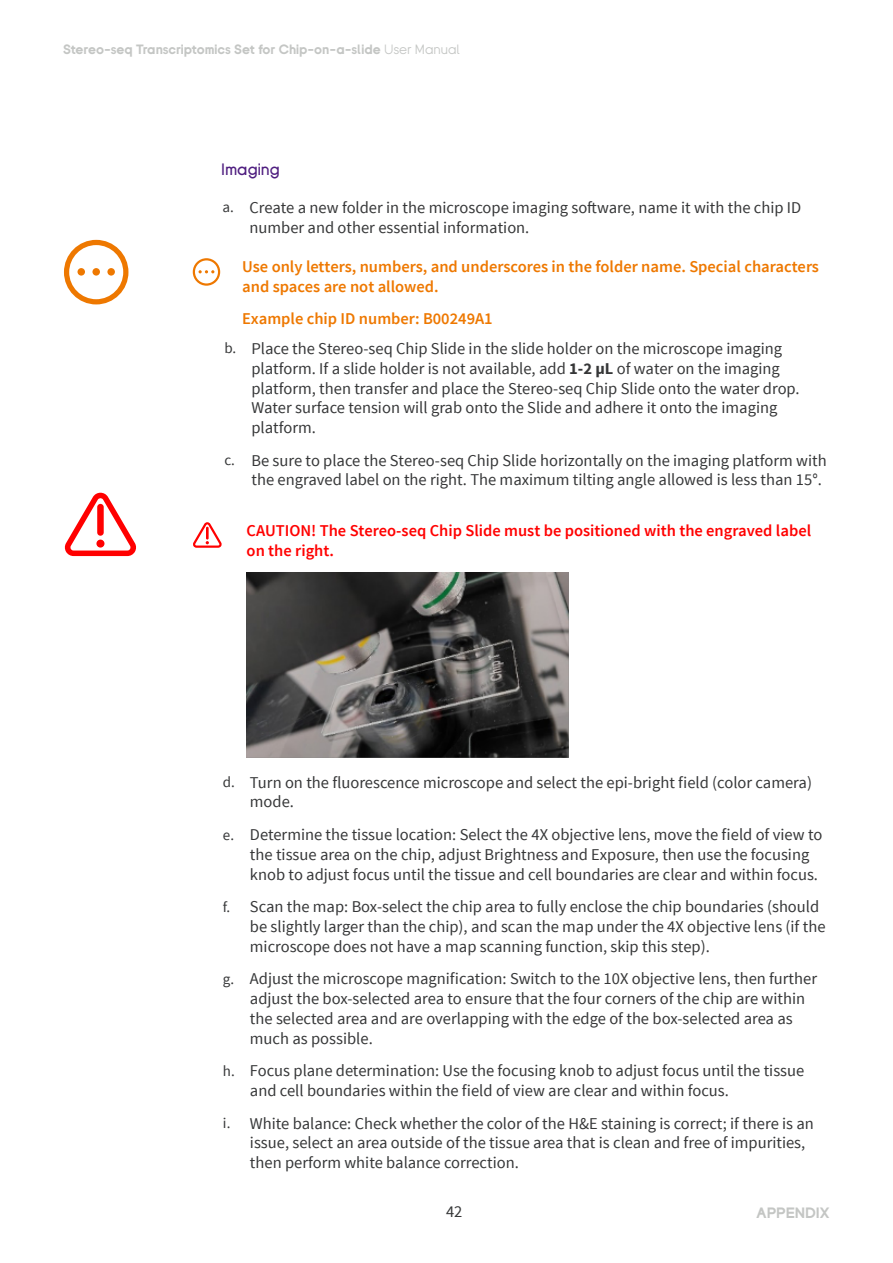
<style>
.page{position:relative;width:893px;height:1263px;background:#fff}
.page>*{position:absolute;margin:0;border:0;box-sizing:border-box;transform-origin:0 0}
.t1{font:16.5px/19.8px "Source Sans Pro";color:#363738}
.t2{font:600 16.5px/19.8px "Source Sans Pro";color:#ee7800}
.t3{font:600 16.5px/19.8px "Source Sans Pro";color:#f00}
.t4{font:500 16.5px "BGI";color:#4f1e80}
.t5{font:700 15px "BGI";color:#c4c6c4}
.t6{font:700 13.5px "BGI";color:#c4c6c4}
.s1{font-weight:400}
.s2{font-size:15px}
.s3{font-weight:600;color:#ee7800}
.s4{font-weight:700}
</style>
<div class="page">
<svg style="left:193px;top:258px;width:27px;height:28px"></svg>
<svg style="left:64px;top:240px;width:64px;height:64px"></svg>
<div style="left:78px;top:268px;width:7px;height:8px;background:#ee7800;border-radius:50%"></div>
<div style="left:92px;top:268px;width:8px;height:8px;background:#ee7800;border-radius:50%"></div>
<div style="left:107px;top:268px;width:8px;height:8px;background:#ee7800;border-radius:50%"></div>
<svg style="left:193px;top:522px;width:29px;height:26px"></svg>
<svg style="left:64px;top:493px;width:72px;height:63px"></svg>
<div style="left:97px;top:504px;width:7px;height:32px;background:#f00;border-radius:3px"></div>
<div style="left:96px;top:540px;width:8px;height:7px;background:#f00;border-radius:50%"></div>
<img style="left:247px;top:572px;width:322px;height:186px">
<p class="t6" style="left:63px;top:43px;width:398px">Stereo-seq Transcriptomics Set for Chip-on-a-slide <span class="s1">User Manual</span></p>
<p class="t4" style="left:221px;top:162px;width:60px">Imaging</p>
<p class="t1" style="left:250px;top:198px;width:553px;text-indent:-27px"><span class="s2">a.</span> Create a new folder in the microscope imaging software, name it with the chip ID number and other essential information.</p>
<p class="t2" style="left:242px;top:257px;width:578px">Use only letters, numbers, and underscores in the folder name. Special characters and spaces are not allowed.</p>
<p class="t1" style="left:224px;top:304px;width:559px;line-height:29.5px;text-indent:18px"><span class="s3">Example chip ID number: B00249A1<br></span><span class="s2">b.</span> Place the Stereo-seq Chip Slide in the slide holder on the microscope imaging</p>
<p class="t1" style="left:251px;top:359px;width:550px">platform. If a slide holder is not available, add <span class="s4">1-2 μL</span> of water on the imaging platform, then transfer and place the Stereo-seq Chip Slide onto the water drop.<br>Water surface tension will grab onto the Slide and adhere it onto the imaging platform.</p>
<p class="t1" style="left:224px;top:451px;width:604px;text-align:right"><span class="s2">c.</span> Be sure to place the Stereo-seq Chip Slide horizontally on the imaging platform with the engraved label on the right. The maximum tilting angle allowed is less than 15°.</p>
<p class="t3" style="left:247px;top:521px;width:566px">CAUTION! The Stereo-seq Chip Slide must be positioned with the engraved label on the right.</p>
<p class="t1" style="left:250px;top:772px;width:564px;text-indent:-27px"><span class="s2">d.</span> Turn on the fluorescence microscope and select the epi-bright field (color camera) mode.</p>
<p class="t1" style="left:250px;top:825px;width:574px;text-indent:-27px"><span class="s2">e.</span> Determine the tissue location: Select the 4X objective lens, move the field of view to the tissue area on the chip, adjust Brightness and Exposure, then use the focusing knob to adjust focus until the tissue and cell boundaries are clear and within focus.</p>
<p class="t1" style="left:250px;top:897px;width:577px;text-indent:-27px"><span class="s2">f.</span> Scan the map: Box-select the chip area to fully enclose the chip boundaries (should be slightly larger than the chip), and scan the map under the 4X objective lens (if the microscope does not have a map scanning function, skip this step).</p>
<p class="t1" style="left:250px;top:969px;width:569px;text-indent:-27px"><span class="s2">g.</span> Adjust the microscope magnification: Switch to the 10X objective lens, then further adjust the box-selected area to ensure that the four corners of the chip are within the selected area and are overlapping with the edge of the box-selected area as much as possible.</p>
<p class="t1" style="left:250px;top:1061px;width:556px;text-indent:-27px"><span class="s2">h.</span> Focus plane determination: Use the focusing knob to adjust focus until the tissue and cell boundaries within the field of view are clear and within focus.</p>
<p class="t1" style="left:250px;top:1113px;width:565px;text-indent:-27px"><span class="s2">i.</span> White balance: Check whether the color of the H&amp;E staining is correct; if there is an issue, select an area outside of the tissue area that is clean and free of impurities, then perform white balance correction.</p>
<p class="t1" style="left:446px;top:1202px;width:18px">42</p>
<p class="t5" style="left:757px;top:1205px;width:74px">APPENDIX</p>
</div>
